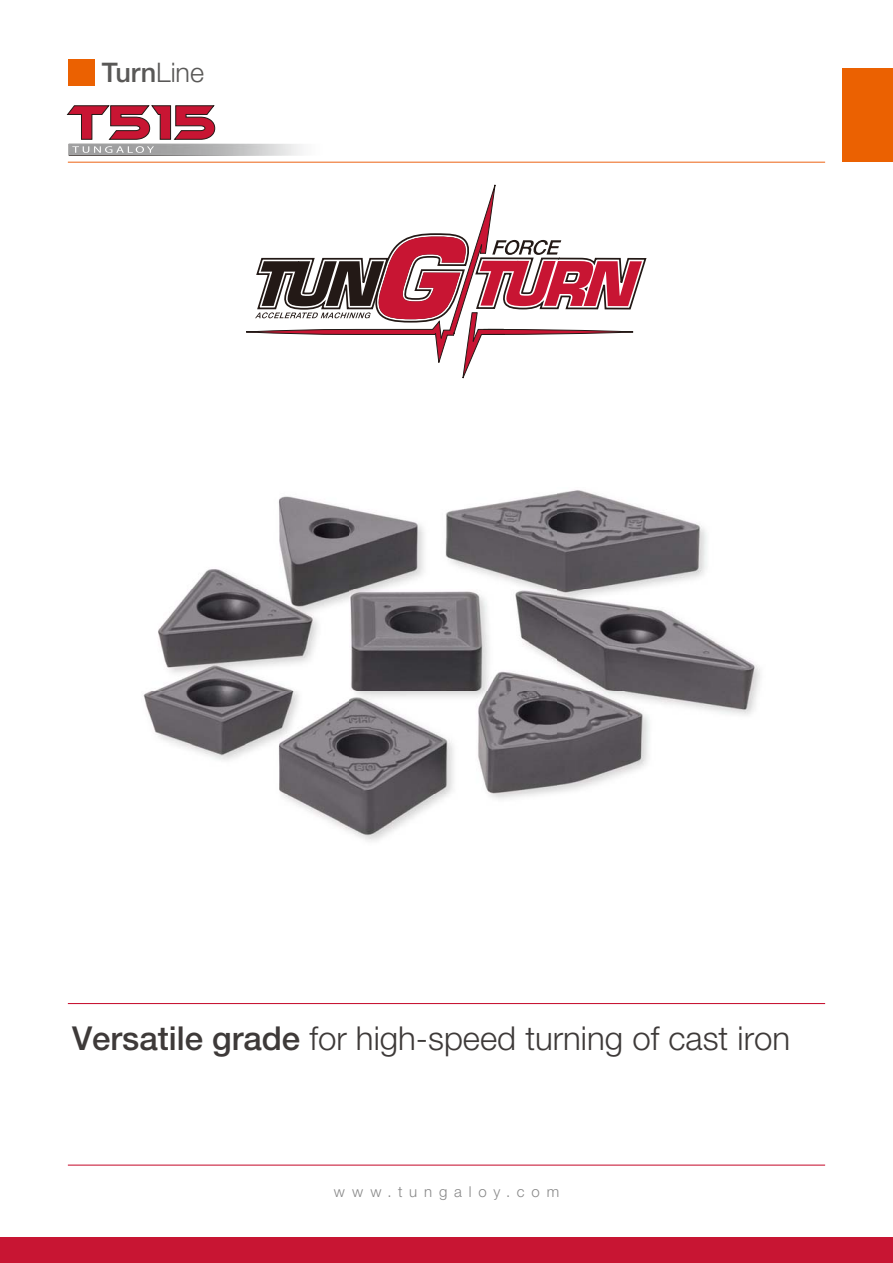
<style>
.page{position:relative;width:893px;height:1263px;background:#fff}
.page>*{position:absolute;margin:0;border:0;box-sizing:border-box;transform-origin:0 0}
.t1{font:300 33px "Helvetica Neue LTW1 G";color:#3e3a39}
.t2{font:500 27px "Helvetica Neue LTW1 G";color:#595857}
.t3{font:300 15px "Helvetica Neue LTW1 G";letter-spacing:.46em;color:#898989}
.s1{font-weight:300}
.s2{font-weight:500}
</style>
<div class="page">
<div style="left:842px;top:68px;width:50px;height:94px;background:#eb6101"></div>
<div style="left:0;top:1237px;width:892px;height:26px;background:#c81533"></div>
<svg style="left:246px;top:184px;width:401px;height:195px"></svg>
<hr style="left:68px;top:162px;width:757px;height:1px;background:#ed6c20">
<hr style="left:68px;top:1165px;width:757px;height:1px;background:#c81533">
<hr style="left:68px;top:1003px;width:757px;height:1px;background:#c81533">
<div style="left:68px;top:60px;width:26px;height:26px;background:#eb6101"></div>
<img style="left:68px;top:144px;width:229px;height:12px">
<img style="left:69px;top:144px;width:233px;height:11px">
<svg style="left:72px;top:146px;width:82px;height:7px"></svg>
<svg style="left:66px;top:105px;width:149px;height:35px"></svg>
<img style="left:143px;top:490px;width:617px;height:351px">
<p class="t2" style="left:102px;top:63px;width:104px">Turn<span class="s1">Line</span></p>
<p class="t1" style="left:72px;top:1026px;width:719px"><span class="s2">Versatile grade</span> for high-speed turning of cast iron</p>
<p class="t3" style="left:334px;top:1186px;width:227px">www.tungaloy.com</p>
</div>
